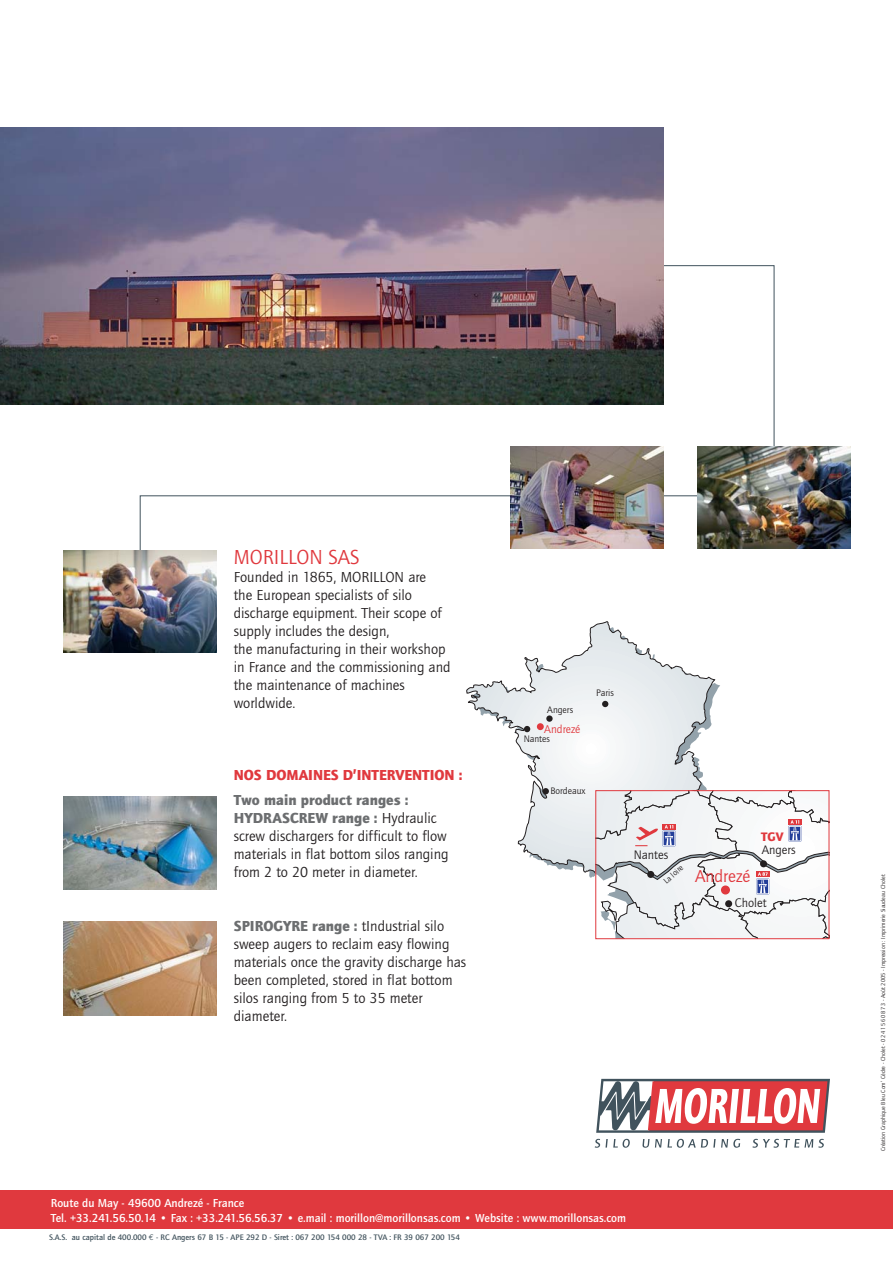
<style>
.page{position:relative;width:893px;height:1263px;background:#fff}
.page>*{position:absolute;margin:0;border:0;box-sizing:border-box;transform-origin:0 0}
.t1{font:21px "Quay Sans EF";color:#e0393e}
.t2{font:17.85px "Quay Sans EF";color:#e0393e}
.t3{font:15px/18px "Quay Sans EF";color:#231f20}
.t4{font:900 15px "Quay Sans EF";color:#e0393e}
.t5{font:12.75px "Quay Sans EF";color:#231f20}
.t6{font:900 12.75px "Quay Sans EF";color:#e0393e}
.t7{font:500 12px/15px "Quay Sans EF";color:#fff}
.t8{font:11.7px "Quay Sans EF";color:#e0393e}
.t9{font:9.75px "Quay Sans EF";color:#231f20}
.t10{font:500 8.25px "Quay Sans EF";color:#41535d}
.t11{font:8.25px "Quay Sans EF";color:#231f20}
.t12{font:6px "Quay Sans EF";color:#231f20}
.s1{font-weight:900;color:#6c6e70}
.s2{font-family:"Euro Mono";font-weight:400}
</style>
<div class="page">
<svg style="left:139px;top:265px;width:635px;height:286px"></svg>
<svg style="left:466px;top:679px;width:249px;height:197px"></svg>
<svg style="left:467px;top:621px;width:247px;height:143px"></svg>
<div style="left:542px;top:788px;width:7px;height:6px;background:#231f20;border-radius:50%"></div>
<div style="left:537px;top:723px;width:6px;height:7px;background:#e0393e;border-radius:50%"></div>
<div style="left:0;top:1191px;width:892px;height:38px;background:#e0393e"></div>
<svg style="left:596px;top:1079px;width:234px;height:54px"></svg>
<svg style="left:594px;top:1139px;width:13px;height:9px"></svg>
<svg style="left:613px;top:1139px;width:17px;height:9px"></svg>
<svg style="left:642px;top:1139px;width:73px;height:9px"></svg>
<svg style="left:721px;top:1139px;width:19px;height:9px"></svg>
<svg style="left:752px;top:1139px;width:71px;height:9px"></svg>
<img style="left:64px;top:796px;width:153px;height:94px">
<img style="left:64px;top:922px;width:153px;height:93px">
<svg style="left:597px;top:792px;width:230px;height:145px"></svg>
<div style="left:595px;top:790px;width:234px;height:149px;border:1px solid #e0393e"></div>
<img style="left:510px;top:447px;width:153px;height:102px">
<img style="left:0;top:128px;width:663px;height:276px">
<img style="left:697px;top:447px;width:153px;height:102px">
<img style="left:64px;top:551px;width:153px;height:102px">
<h1 class="t1" style="left:234px;top:549px;width:127px">MORILLON SAS</h1>
<p class="t3" style="left:234px;top:570px;width:218px">Founded in 1865, MORILLON are<br>the European specialists of silo discharge equipment. Their scope of supply includes the design,<br>the manufacturing in their workshop in France and the commissioning and the maintenance of machines worldwide.</p>
<p class="t4" style="left:234px;top:770px;width:230px">NOS DOMAINES D’INTERVENTION :</p>
<p class="t3" style="left:234px;top:792px;width:216px"><span class="s1">Two main product ranges :<br>HYDRASCREW range :</span> Hydraulic screw dischargers for difficult to flow materials in flat bottom silos ranging from 2 to 20 meter in diameter.</p>
<p class="t3" style="left:234px;top:918px;width:234px"><span class="s1">SPIROGYRE range :</span> tIndustrial silo sweep augers to reclaim easy flowing materials once the gravity discharge has been completed, stored in flat bottom silos ranging from 5 to 35 meter diameter.</p>
<p class="t9" style="left:547px;top:706px;width:27px">Angers</p>
<p class="t8" style="left:544px;top:724px;width:38px">Andrezé</p>
<p class="t9" style="left:523px;top:735px;width:28px">Nantes</p>
<p class="t9" style="left:596px;top:689px;width:19px">Paris</p>
<p class="t9" style="left:550px;top:787px;width:37px">Bordeaux</p>
<p class="t5" style="left:634px;top:849px;width:36px">Nantes</p>
<p class="t11" style="left:662px;top:879px;width:25px;rotate:-41deg">La loire</p>
<p class="t6" style="left:761px;top:832px;width:24px">TGV</p>
<p class="t2" style="left:695px;top:870px;width:57px">Andrezé</p>
<p class="t5" style="left:761px;top:845px;width:35px">Angers</p>
<p class="t5" style="left:734px;top:898px;width:33px">Cholet</p>
<p class="t7" style="left:51px;top:1196px;width:576px">Route du May - 49600 Andrezé - France<br>Tel. +33.241.56.50.14 • Fax : +33.241.56.56.37 • e.mail : morillon@morillonsas.com • Website : www.morillonsas.com</p>
<p class="t10" style="left:49px;top:1234px;width:412px">S.A.S. au capital de 400.000 <span class="s2">€</span> - RC Angers 67 B 15 - APE 292 D - Siret : 067 200 154 000 28 - TVA : FR 39 067 200 154</p>
<p class="t12" style="left:880px;top:1151px;width:278px;rotate:-90deg">Création Graphique Bleu Com’ Cèdre - Cholet - 02 41 56 08 73 - Août 2005 - Impression : Imprimerie Siaudeau Cholet</p>
</div>
